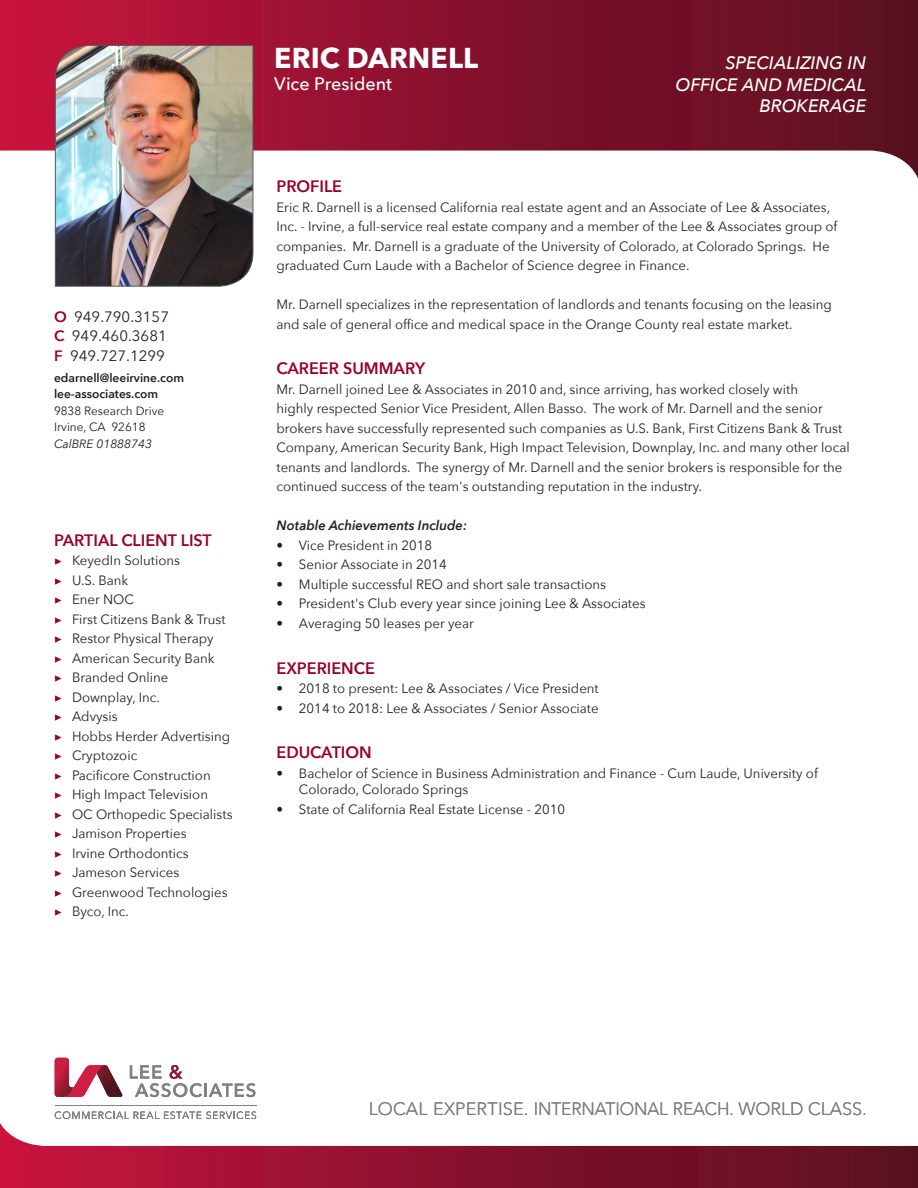
<style>
.page{position:relative;width:918px;height:1188px;background:#fff}
.page>*{position:absolute;margin:0;border:0;box-sizing:border-box;transform-origin:0 0}
.t1{font:700 28.5px "Avenir Next LT Pro";color:#fff}
.t2{font:300 18px "Avenir";color:#7e8083}
.t3{font:italic 500 18px/21.6px "Avenir Next";color:#fff;text-align:right}
.t4{font:500 18px "Avenir Next";letter-spacing:-.005em;color:#fff}
.t5{font:600 16.5px "Avenir Next";color:#98012d}
.t6{font:15px/19.5px "Avenir Next";color:#231f20}
.t7{font:13.5px/19.5px "Avenir Next";color:#231f20}
.t8{font:italic 600 13.5px "Avenir Next";color:#231f20}
.t9{font:600 12px/16.5px "Avenir Next";color:#231f20}
.t10{font:12px/16.5px "Avenir Next";color:#231f20}
.t11{font:italic 12px "Avenir Next";color:#231f20}
.s1{font-weight:600;color:#98012d}
.s2{font-family:"Minion Pro";color:#98012d}
</style>
<div class="page">
<div style="left:0;top:0;width:918px;height:198px;background:linear-gradient(to right,#c4133e,#53101e)"></div>
<svg style="left:0;top:150px;width:918px;height:110px"></svg>
<div style="left:0;top:1089px;width:918px;height:99px;background:linear-gradient(to right,#c5133e,#54101f)"></div>
<svg style="left:0;top:1057px;width:918px;height:90px"></svg>
<img style="left:55px;top:45px;width:198px;height:242px">
<svg style="left:130px;top:1065px;width:125px;height:32px"></svg>
<svg style="left:55px;top:1058px;width:68px;height:39px"></svg>
<hr style="left:55px;top:1105px;width:202px;height:1px;background:#7f8183">
<svg style="left:55px;top:1111px;width:201px;height:8px"></svg>
<p class="t6" style="left:54px;top:306px;width:117px"><span class="s1">O</span> 949.790.3157<br><span class="s1">C</span> 949.460.3681<br><span class="s1">F</span> 949.727.1299</p>
<p class="t9" style="left:54px;top:369px;width:132px">edarnell@leeirvine.com lee-associates.com</p>
<p class="t10" style="left:54px;top:402px;width:112px">9838 Research Drive<br>Irvine, CA 92618</p>
<p class="t11" style="left:54px;top:433px;width:100px">CalBRE 01888743</p>
<p class="t5" style="left:54px;top:526px;width:159px">PARTIAL CLIENT LIST</p>
<p class="t7" style="left:54px;top:550px;width:180px"><span class="s2">▶</span> KeyedIn Solutions<br><span class="s2">▶</span> U.S. Bank<br><span class="s2">▶</span> Ener NOC<br><span class="s2">▶</span> First Citizens Bank &amp; Trust <span class="s2">▶</span> Restor Physical Therapy<br><span class="s2">▶</span> American Security Bank<br><span class="s2">▶</span> Branded Online<br><span class="s2">▶</span> Downplay, Inc.<br><span class="s2">▶</span> Advysis<br><span class="s2">▶</span> Hobbs Herder Advertising <span class="s2">▶</span> Cryptozoic<br><span class="s2">▶</span> Pacificore Construction<br><span class="s2">▶</span> High Impact Television<br><span class="s2">▶</span> OC Orthopedic Specialists <span class="s2">▶</span> Jamison Properties<br><span class="s2">▶</span> Irvine Orthodontics<br><span class="s2">▶</span> Jameson Services<br><span class="s2">▶</span> Greenwood Technologies <span class="s2">▶</span> Byco, Inc.</p>
<h1 class="t1" style="left:274px;top:41px;width:205px">ERIC DARNELL</h1>
<h2 class="t4" style="left:274px;top:68px;width:119px">Vice President</h2>
<h2 class="t3" style="left:676px;top:51px;width:192px">SPECIALIZING IN<br>OFFICE AND MEDICAL<br>BROKERAGE</h2>
<p class="t5" style="left:276px;top:172px;width:67px">PROFILE</p>
<p class="t7" style="left:276px;top:197px;width:563px">Eric R. Darnell is a licensed California real estate agent and an Associate of Lee &amp; Associates, Inc. - Irvine, a full-service real estate company and a member of the Lee &amp; Associates group of companies. Mr. Darnell is a graduate of the University of Colorado, at Colorado Springs. He graduated Cum Laude with a Bachelor of Science degree in Finance.</p>
<p class="t7" style="left:276px;top:294px;width:557px">Mr. Darnell specializes in the representation of landlords and tenants focusing on the leasing and sale of general office and medical space in the Orange County real estate market.</p>
<p class="t5" style="left:276px;top:354px;width:150px">CAREER SUMMARY</p>
<p class="t7" style="left:276px;top:379px;width:575px">Mr. Darnell joined Lee &amp; Associates in 2010 and, since arriving, has worked closely with<br>highly respected Senior Vice President, Allen Basso. The work of Mr. Darnell and the senior brokers have successfully represented such companies as U.S. Bank, First Citizens Bank &amp; Trust Company, American Security Bank, High Impact Television, Downplay, Inc. and many other local tenants and landlords. The synergy of Mr. Darnell and the senior brokers is responsible for the continued success of the team's outstanding reputation in the industry.</p>
<p class="t8" style="left:276px;top:514px;width:192px">Notable Achievements Include:</p>
<p class="t7" style="left:276px;top:535px;width:157px">• Vice President in 2018</p>
<p class="t7" style="left:276px;top:554px;width:172px">• Senior Associate in 2014</p>
<p class="t7" style="left:276px;top:574px;width:331px">• Multiple successful REO and short sale transactions</p>
<p class="t7" style="left:276px;top:593px;width:371px">• President's Club every year since joining Lee &amp; Associates</p>
<p class="t7" style="left:276px;top:613px;width:199px">• Averaging 50 leases per year</p>
<p class="t5" style="left:276px;top:654px;width:100px">EXPERIENCE</p>
<p class="t7" style="left:276px;top:678px;width:324px">• 2018 to present: Lee &amp; Associates / Vice President</p>
<p class="t7" style="left:276px;top:698px;width:324px">• 2014 to 2018: Lee &amp; Associates / Senior Associate</p>
<p class="t5" style="left:276px;top:738px;width:97px">EDUCATION</p>
<p class="t7" style="left:299px;top:764px;width:520px;line-height:16.2px;text-indent:-23px">• Bachelor of Science in Business Administration and Finance - Cum Laude, University of<br>Colorado, Colorado Springs</p>
<p class="t7" style="left:276px;top:799px;width:290px">• State of California Real Estate License - 2010</p>
<h2 class="t2" style="left:369px;top:1098px;width:500px">LOCAL EXPERTISE. INTERNATIONAL REACH. WORLD CLASS.</h2>
</div>
